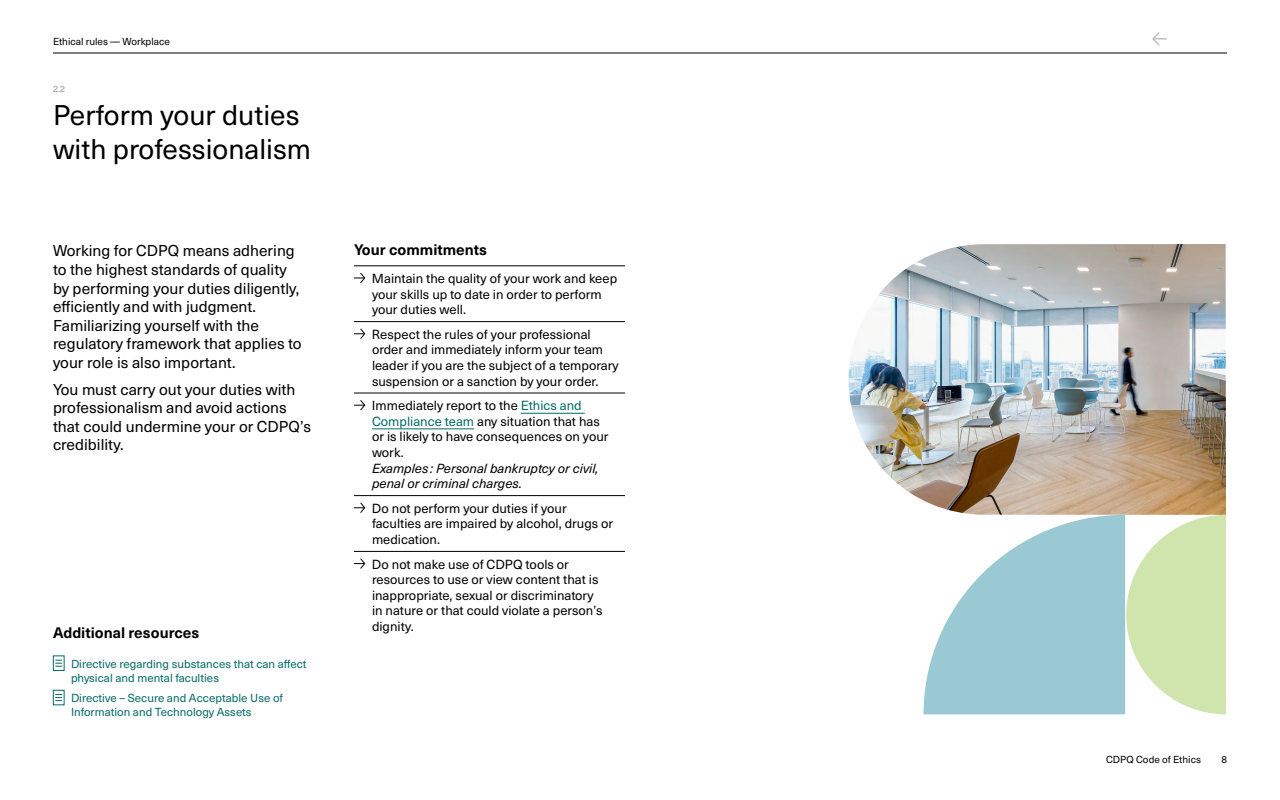
<style>
.page{position:relative;width:1280px;height:800px;background:#fff}
.page>*{position:absolute;margin:0;border:0;box-sizing:border-box;transform-origin:0 0}
.t1{font:28px/33.6px "Neue Haas Unica Pro";color:#000}
.P_15_5_pts{font:15.5px/18.6px "Neue Haas Unica Pro";color:#000}
.t2{font:700 15px "Neue Haas Unica Pro";color:#000}
.L_flèches_13_pts{font:13px/15.6px "Neue Haas Unica Pro";color:#000}
.P_Ressources_complém{font:11.5px/13.8px "Neue Haas Unica Pro";color:#046b67}
.t3{font:10px "Neue Haas Unica Pro";color:#000}
.t4{font:9px "Neue Haas Unica Pro";color:#999}
.s1{color:#046b67}
.s2{font-style:italic}
</style>
<div class="page">
<svg style="left:924px;top:515px;width:302px;height:199px"></svg>
<hr style="left:53px;top:53px;width:1174px;height:1px;background:#000">
<svg style="left:1152px;top:32px;width:15px;height:14px"></svg>
<hr style="left:354px;top:266px;width:271px;height:1px;background:#000">
<hr style="left:354px;top:321px;width:271px;height:1px;background:#000">
<hr style="left:354px;top:393px;width:271px;height:1px;background:#000">
<hr style="left:521px;top:413px;width:64px;height:1px;background:#046b67">
<hr style="left:372px;top:429px;width:102px;height:1px;background:#046b67">
<hr style="left:354px;top:495px;width:271px;height:1px;background:#000">
<hr style="left:354px;top:551px;width:271px;height:1px;background:#000">
<svg style="left:354px;top:272px;width:11px;height:11px"></svg>
<svg style="left:354px;top:328px;width:11px;height:11px"></svg>
<svg style="left:354px;top:400px;width:11px;height:11px"></svg>
<svg style="left:354px;top:502px;width:11px;height:11px"></svg>
<svg style="left:354px;top:558px;width:11px;height:11px"></svg>
<div style="left:53px;top:656px;width:11px;height:15px;border:1px solid #046b67"></div>
<svg style="left:55px;top:660px;width:7px;height:7px"></svg>
<div style="left:53px;top:690px;width:11px;height:15px;border:1px solid #046b67"></div>
<svg style="left:55px;top:694px;width:7px;height:7px"></svg>
<img style="left:849px;top:244px;width:377px;height:271px">
<p class="t3" style="left:53px;top:35px;width:118px">Ethical rules — Workplace</p>
<h3 class="t4" style="left:53px;top:83px;width:14px">2.2</h3>
<h3 class="t1" style="left:53px;top:99px;width:260px">Perform your duties with professionalism</h3>
<p class="P_15_5_pts" style="left:53px;top:242px;width:250px">Working for CDPQ means adhering to the highest standards of quality by performing your duties diligently, efficiently and with judgment.<br>Familiarizing yourself with the regulatory framework that applies to your role is also important.</p>
<p class="P_15_5_pts" style="left:53px;top:380px;width:260px">You must carry out your duties with professionalism and avoid actions that could undermine your or CDPQ’s credibility.</p>
<p class="t2" style="left:53px;top:624px;width:148px">Additional resources</p>
<p class="P_Ressources_complém" style="left:71px;top:657px;width:237px">Directive regarding substances that can affect physical and mental faculties</p>
<p class="P_Ressources_complém" style="left:71px;top:691px;width:214px">Directive – Secure and Acceptable Use of<br>Information and Technology Assets</p>
<h4 class="t2" style="left:354px;top:241px;width:135px">Your commitments</h4>
<p class="L_flèches_13_pts" style="left:372px;top:271px;width:247px">Maintain the quality of your work and keep your skills up to date in order to perform your duties well.</p>
<p class="L_flèches_13_pts" style="left:372px;top:327px;width:248px">Respect the rules of your professional order and immediately inform your team leader if you are the subject of a temporary suspension or a sanction by your order.</p>
<p class="L_flèches_13_pts" style="left:372px;top:398px;width:238px">Immediately report to the <span class="s1">Ethics and<br>Compliance team</span> any situation that has or is likely to have consequences on your work.<br><span class="s2">Examples : Personal bankruptcy or civil, penal or criminal charges.</span></p>
<p class="L_flèches_13_pts" style="left:372px;top:501px;width:243px">Do not perform your duties if your faculties are impaired by alcohol, drugs or medication.</p>
<p class="L_flèches_13_pts" style="left:372px;top:556px;width:232px">Do not make use of CDPQ tools or resources to use or view content that is inappropriate, sexual or discriminatory in nature or that could violate a person’s dignity.</p>
<p class="t3" style="left:1106px;top:753px;width:96px">CDPQ Code of Ethics</p>
<p class="t3" style="left:1221px;top:753px;width:7px">8</p>
</div>
